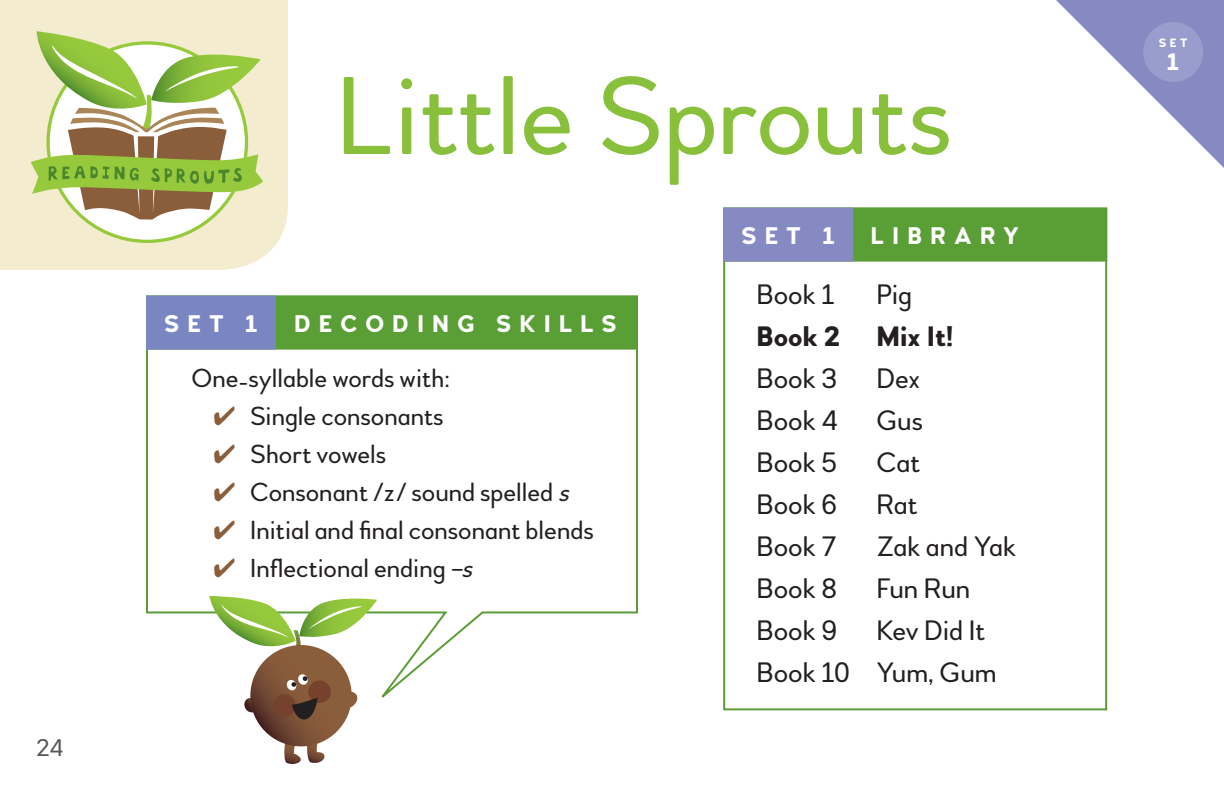
<style>
.page{position:relative;width:1224px;height:792px;background:#fff}
.page>*{position:absolute;margin:0;border:0;box-sizing:border-box;transform-origin:0 0}
.t1{font:110px "Woodford Bourne";color:#88c03c}
.t2{font:28px "Woodford Bourne";color:#231f20}
.t3{font:700 28px "Woodford Bourne";color:#231f20}
.t4{font:26px "Woodford Bourne";color:#231f20}
.t5{font:700 24px "Woodford Bourne";letter-spacing:.34em;color:#fff}
.t6{font:24px "Woodford Bourne";color:#57585a}
.t7{font:700 23.8px "Woodford Bourne";color:#fff}
.t8{font:700 12px "Woodford Bourne";color:#fff}
.s1{color:#8a5d3b}
.s2{font-style:italic}
</style>
<div class="page">
<div style="left:0;top:0;width:288px;height:270px;background:#f3eccf"></div>
<svg style="left:146px;top:295px;width:492px;height:414px"></svg>
<svg style="left:241px;top:698px;width:12px;height:15px"></svg>
<svg style="left:250px;top:645px;width:102px;height:101px;background:#7c5238"></svg>
<svg style="left:347px;top:691px;width:15px;height:17px"></svg>
<div style="left:273px;top:694px;width:23px;height:23px;background:#76412d;border-radius:50%"></div>
<svg style="left:281px;top:674px;width:51px;height:90px"></svg>
<svg style="left:209px;top:596px;width:168px;height:61px"></svg>
<div style="left:723px;top:208px;width:384px;height:502px;background:#fff;border:2px solid #5a9e36"></div>
<div style="left:48px;top:43px;width:199px;height:198px;background:#fff;border-radius:50%"></div>
<svg style="left:31px;top:31px;width:232px;height:189px"></svg>
<div style="left:147px;top:297px;width:490px;height:52px;background:#5a9e36"></div>
<div style="left:146px;top:296px;width:492px;height:54px;border:2px solid #5a9e36"></div>
<div style="left:724px;top:209px;width:382px;height:52px;background:#5a9e36"></div>
<div style="left:723px;top:208px;width:384px;height:54px;border:2px solid #5a9e36"></div>
<div style="left:147px;top:297px;width:128px;height:52px;background:#7a86c2"></div>
<div style="left:146px;top:296px;width:130px;height:54px;border:2px solid #7a86c2"></div>
<div style="left:724px;top:209px;width:128px;height:52px;background:#858ac3"></div>
<div style="left:723px;top:208px;width:130px;height:54px;border:2px solid #858ac3"></div>
<svg style="left:1056px;top:0;width:168px;height:168px"></svg>
<div style="left:1143px;top:22px;width:60px;height:60px;background:#999dcd;border-radius:50%"></div>
<p class="t6" style="left:36px;top:733px;width:30px">24</p>
<p class="t1" style="left:336px;top:51px;width:618px">Little Sprouts</p>
<p class="t5" style="left:164px;top:309px;width:95px">SET 1</p>
<p class="t5" style="left:294px;top:309px;width:324px">DECODING SKILLS</p>
<p class="t4" style="left:192px;top:362px;width:260px">One-syllable words with:</p>
<p class="t4" style="left:214px;top:400px;width:232px"><span class="s1">✔</span> Single consonants</p>
<p class="t4" style="left:214px;top:438px;width:174px"><span class="s1">✔</span> Short vowels</p>
<p class="t4" style="left:214px;top:476px;width:365px"><span class="s1">✔</span> Consonant /z/ sound spelled <span class="s2">s</span></p>
<p class="t4" style="left:214px;top:514px;width:382px"><span class="s1">✔</span> Initial and final consonant blends</p>
<p class="t4" style="left:214px;top:552px;width:268px"><span class="s1">✔</span> Inflectional ending –<span class="s2">s</span></p>
<p class="t5" style="left:741px;top:221px;width:95px">SET 1</p>
<p class="t5" style="left:871px;top:221px;width:150px">LIBRARY</p>
<p class="t2" style="left:756px;top:277px;width:80px">Book 1</p>
<p class="t2" style="left:876px;top:277px;width:37px">Pig</p>
<p class="t3" style="left:756px;top:319px;width:85px">Book 2</p>
<p class="t3" style="left:876px;top:319px;width:78px">Mix It!</p>
<p class="t2" style="left:756px;top:361px;width:83px">Book 3</p>
<p class="t2" style="left:876px;top:361px;width:46px">Dex</p>
<p class="t2" style="left:756px;top:403px;width:84px">Book 4</p>
<p class="t2" style="left:876px;top:403px;width:48px">Gus</p>
<p class="t2" style="left:756px;top:445px;width:83px">Book 5</p>
<p class="t2" style="left:876px;top:445px;width:45px">Cat</p>
<p class="t2" style="left:756px;top:487px;width:83px">Book 6</p>
<p class="t2" style="left:876px;top:487px;width:43px">Rat</p>
<p class="t2" style="left:756px;top:529px;width:82px">Book 7</p>
<p class="t2" style="left:876px;top:529px;width:141px">Zak and Yak</p>
<p class="t2" style="left:756px;top:571px;width:83px">Book 8</p>
<p class="t2" style="left:876px;top:571px;width:95px">Fun Run</p>
<p class="t2" style="left:756px;top:613px;width:83px">Book 9</p>
<p class="t2" style="left:876px;top:613px;width:111px">Kev Did It</p>
<p class="t2" style="left:756px;top:655px;width:242px">Book 10 Yum, Gum</p>
<p class="t8" style="left:1159px;top:36px;width:30px">SET</p>
<p class="t7" style="left:1167px;top:48px;width:14px">1</p>
</div>
